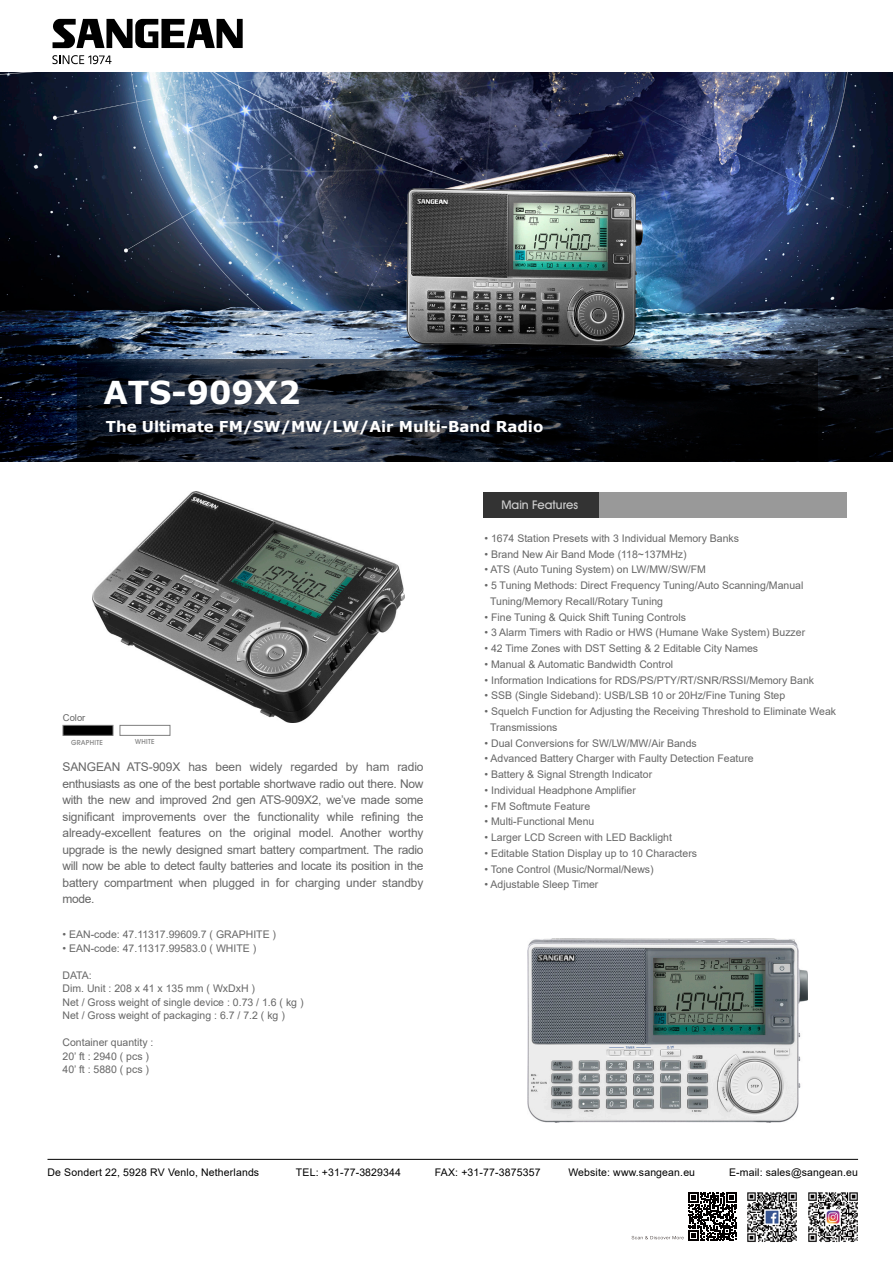
<style>
.page{position:relative;width:893px;height:1263px;background:#fff}
.page>*{position:absolute;margin:0;border:0;box-sizing:border-box;transform-origin:0 0}
.t1{font:700 31.5px "Verdana";color:#fff}
.t2{font:700 15px "Verdana";color:#fff}
.t3{font:12px/16.5px "Arial";letter-spacing:-.01em;color:#666;text-align:justify}
.t4{font:500 12px "Avant Garde IT Cby BT";color:#ccc}
.t5{font:10.5px/13.5px "Arial";color:#666}
.t6{font:10.5px "Arial";letter-spacing:.015em;color:#000}
.t7{font:9.45px "Arial";color:#666}
.t8{font:500 7.05px "Avant Garde IT Cby BT";letter-spacing:.05em;color:#7f7f7f}
</style>
<div class="page">
<hr style="left:47px;top:1159px;width:811px;height:1px;background:#000">
<div style="left:483px;top:492px;width:115px;height:25px;background:#333"></div>
<div style="left:600px;top:492px;width:247px;height:25px;background:#999"></div>
<div style="left:63px;top:725px;width:50px;height:10px;background:#000"></div>
<div style="left:63px;top:725px;width:50px;height:11px;border:1px solid #7f7f7f"></div>
<div style="left:120px;top:725px;width:50px;height:11px;border:1px solid #7f7f7f"></div>
<img style="left:0;top:72px;width:892px;height:389px">
<svg style="left:77px;top:359px;width:741px;height:102px"></svg>
<img style="left:747px;top:1192px;width:50px;height:50px">
<img style="left:808px;top:1192px;width:50px;height:50px">
<svg style="left:632px;top:1192px;width:105px;height:49px"></svg>
<svg style="left:52px;top:19px;width:191px;height:29px"></svg>
<svg style="left:52px;top:55px;width:60px;height:9px"></svg>
<img style="left:92px;top:492px;width:312px;height:230px">
<img style="left:528px;top:938px;width:279px;height:184px">
<h1 class="t1" style="left:103px;top:370px;width:199px">ATS-909X2</h1>
<h2 class="t2" style="left:106px;top:416px;width:439px">The Ultimate FM/SW/MW/LW/Air Multi-Band Radio</h2>
<p class="t7" style="left:63px;top:711px;width:24px">Color</p>
<p class="t8" style="left:71px;top:738px;width:34px">GRAPHITE</p>
<p class="t8" style="left:135px;top:738px;width:21px">WHITE</p>
<p class="t3" style="left:62px;top:759px;width:363px">SANGEAN ATS-909X has been widely regarded by ham radio enthusiasts as one of the best portable shortwave radio out there. Now with the new and improved 2nd gen ATS-909X2, we’ve made some significant improvements over the functionality while refining the already-excellent features on the original model. Another worthy upgrade is the newly designed smart battery compartment. The radio will now be able to detect faulty batteries and locate its position in the battery compartment when plugged in for charging under standby mode.</p>
<p class="t5" style="left:62px;top:927px;width:215px">• EAN-code: 47.11317.99609.7 ( GRAPHITE )</p>
<p class="t5" style="left:62px;top:941px;width:195px">• EAN-code: 47.11317.99583.0 ( WHITE )</p>
<p class="t5" style="left:62px;top:968px;width:243px">DATA:<br>Dim. Unit : 208 x 41 x 135 mm ( WxDxH )<br>Net / Gross weight of single device : 0.73 / 1.6 ( kg )<br>Net / Gross weight of packaging : 6.7 / 7.2 ( kg )</p>
<p class="t5" style="left:62px;top:1036px;width:93px">Container quantity :<br>20’ ft : 2940 ( pcs )<br>40’ ft : 5880 ( pcs )</p>
<p class="t4" style="left:501px;top:497px;width:78px">Main Features</p>
<p class="t5" style="left:484px;top:531px;width:256px">• 1674 Station Presets with 3 Individual Memory Banks</p>
<p class="t5" style="left:484px;top:547px;width:204px">• Brand New Air Band Mode (118~137MHz)</p>
<p class="t5" style="left:484px;top:563px;width:223px">• ATS (Auto Tuning System) on LW/MW/SW/FM</p>
<p class="t5" style="left:490px;top:577px;width:315px;line-height:15.8px;text-indent:-6px">• 5 Tuning Methods: Direct Frequency Tuning/Auto Scanning/Manual<br>Tuning/Memory Recall/Rotary Tuning</p>
<p class="t5" style="left:484px;top:610px;width:203px">• Fine Tuning &amp; Quick Shift Tuning Controls</p>
<p class="t5" style="left:484px;top:626px;width:322px">• 3 Alarm Timers with Radio or HWS (Humane Wake System) Buzzer</p>
<p class="t5" style="left:484px;top:642px;width:275px">• 42 Time Zones with DST Setting &amp; 2 Editable City Names</p>
<p class="t5" style="left:484px;top:657px;width:190px">• Manual &amp; Automatic Bandwidth Control</p>
<p class="t5" style="left:484px;top:673px;width:331px">• Information Indications for RDS/PS/PTY/RT/SNR/RSSI/Memory Bank</p>
<p class="t5" style="left:484px;top:689px;width:302px">• SSB (Single Sideband): USB/LSB 10 or 20Hz/Fine Tuning Step</p>
<p class="t5" style="left:490px;top:703px;width:348px;line-height:15.8px;text-indent:-6px">• Squelch Function for Adjusting the Receiving Threshold to Eliminate Weak<br>Transmissions</p>
<p class="t5" style="left:484px;top:736px;width:214px">• Dual Conversions for SW/LW/MW/Air Bands</p>
<p class="t5" style="left:484px;top:752px;width:271px">• Advanced Battery Charger with Faulty Detection Feature</p>
<p class="t5" style="left:484px;top:768px;width:169px">• Battery &amp; Signal Strength Indicator</p>
<p class="t5" style="left:484px;top:783px;width:153px">• Individual Headphone Amplifier</p>
<p class="t5" style="left:484px;top:799px;width:107px">• FM Softmute Feature</p>
<p class="t5" style="left:484px;top:815px;width:111px">• Multi-Functional Menu</p>
<p class="t5" style="left:484px;top:831px;width:189px">• Larger LCD Screen with LED Backlight</p>
<p class="t5" style="left:484px;top:846px;width:214px">• Editable Station Display up to 10 Characters</p>
<p class="t5" style="left:484px;top:862px;width:171px">• Tone Control (Music/Normal/News)</p>
<p class="t5" style="left:484px;top:878px;width:115px">• Adjustable Sleep Timer</p>
<p class="t6" style="left:47px;top:1165px;width:213px">De Sondert 22, 5928 RV Venlo, Netherlands</p>
<p class="t6" style="left:296px;top:1165px;width:107px">TEL: +31-77-3829344</p>
<p class="t6" style="left:435px;top:1165px;width:107px">FAX: +31-77-3875357</p>
<p class="t6" style="left:568px;top:1165px;width:128px">Website: www.sangean.eu</p>
<p class="t6" style="left:729px;top:1165px;width:131px">E-mail: sales@sangean.eu</p>
</div>
